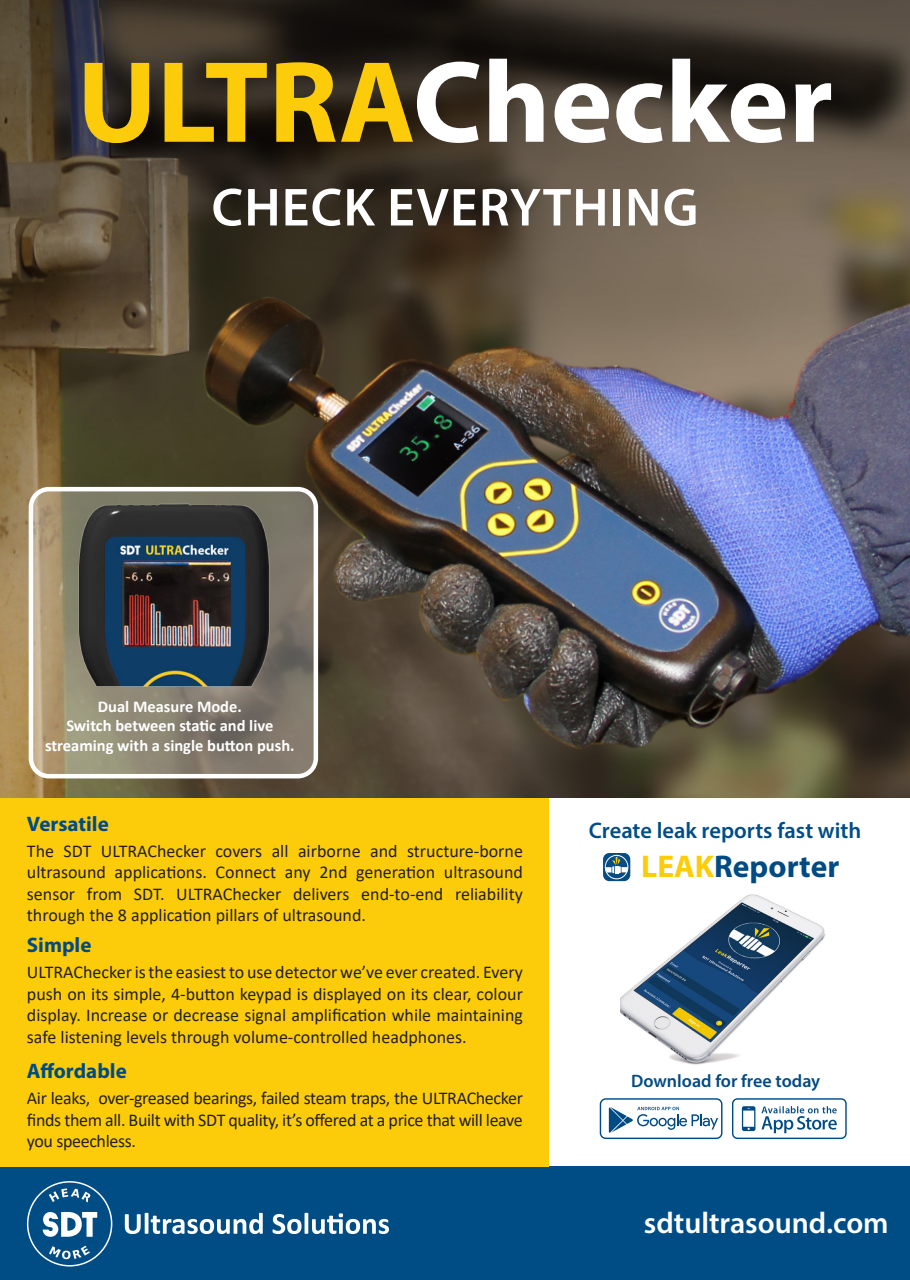
<style>
.page{position:relative;width:910px;height:1280px;background:#fff}
.page>*{position:absolute;margin:0;border:0;box-sizing:border-box;transform-origin:0 0}
.t1{font:700 117px "Myriad Pro";color:#fff}
.t2{font:600 54px "Myriad Pro";letter-spacing:.02em;color:#fff}
.t3{font:700 31.5px "Myriad Pro";color:#004b84}
.Infos{font:600 30px "Myriad Pro";color:#fff}
.t4{font:600 22.5px "Myriad Pro";color:#004d86}
.t5{font:700 21px "Myriad Pro";color:#004b84}
.t6{font:18px/21.6px "Calibri";color:#231f20;text-align:justify}
.t7{font:600 18px "Myriad Pro";color:#004b84}
.t8{font:700 16.5px/19.8px "Calibri";color:#fff;text-align:center}
.s1{color:#fccc0a}
</style>
<div class="page">
<div style="left:0;top:1167px;width:910px;height:113px;background:#004d86"></div>
<svg style="left:27px;top:1181px;width:85px;height:85px"></svg>
<svg style="left:125px;top:1213px;width:138px;height:21px"></svg>
<svg style="left:273px;top:1213px;width:116px;height:21px"></svg>
<div style="left:0;top:796px;width:549px;height:371px;background:#fccc0a"></div>
<img style="left:0;top:0;width:910px;height:797px">
<img style="left:620px;top:894px;width:205px;height:171px">
<svg style="left:603px;top:853px;width:27px;height:28px"></svg>
<svg style="left:605px;top:855px;width:23px;height:24px"></svg>
<div style="left:605px;top:855px;width:23px;height:24px;border:1px solid #fff;border-radius:50%"></div>
<svg style="left:605px;top:856px;width:23px;height:18px"></svg>
<svg style="left:732px;top:1098px;width:115px;height:41px"></svg>
<svg style="left:600px;top:1098px;width:122px;height:41px"></svg>
<img style="left:35px;top:489px;width:276px;height:287px">
<div style="left:29px;top:487px;width:289px;height:291px;border:4px solid #fff;border-radius:18px"></div>
<p class="t1" style="left:77px;top:26px;width:758px"><span class="s1">ULTRA</span>Checker</p>
<p class="t2" style="left:211px;top:173px;width:489px">CHECK EVERYTHING</p>
<p class="t8" style="left:98px;top:696px;width:146px">Dual Measure Mode.</p>
<p class="t8" style="left:45px;top:716px;width:251px">Switch between static and live streaming with a single button push.</p>
<p class="t5" style="left:27px;top:810px;width:83px">Versatile</p>
<p class="t6" style="left:27px;top:839px;width:498px">The SDT ULTRAChecker covers all airborne and structure-borne ultrasound applications. Connect any 2nd generation ultrasound sensor from SDT. ULTRAChecker delivers end-to-end reliability through the 8 application pillars of ultrasound.</p>
<p class="t5" style="left:27px;top:931px;width:66px">Simple</p>
<p class="t6" style="left:27px;top:961px;width:498px">ULTRAChecker is the easiest to use detector we’ve ever created. Every push on its simple, 4-button keypad is displayed on its clear, colour display. Increase or decrease signal amplification while maintaining safe listening levels through volume-controlled headphones.</p>
<p class="t5" style="left:27px;top:1057px;width:101px">Affordable</p>
<p class="t6" style="left:27px;top:1087px;width:498px">Air leaks, over-greased bearings, failed steam traps, the ULTRAChecker finds them all. Built with SDT quality, it’s offered at a price that will leave you speechless.</p>
<p class="t4" style="left:589px;top:816px;width:274px">Create leak reports fast with</p>
<p class="t3" style="left:641px;top:845px;width:199px"><span class="s1">LEAK</span>Reporter</p>
<p class="t7" style="left:631px;top:1069px;width:191px">Download for free today</p>
<p class="Infos" style="left:644px;top:1204px;width:246px">sdtultrasound.com</p>
</div>
